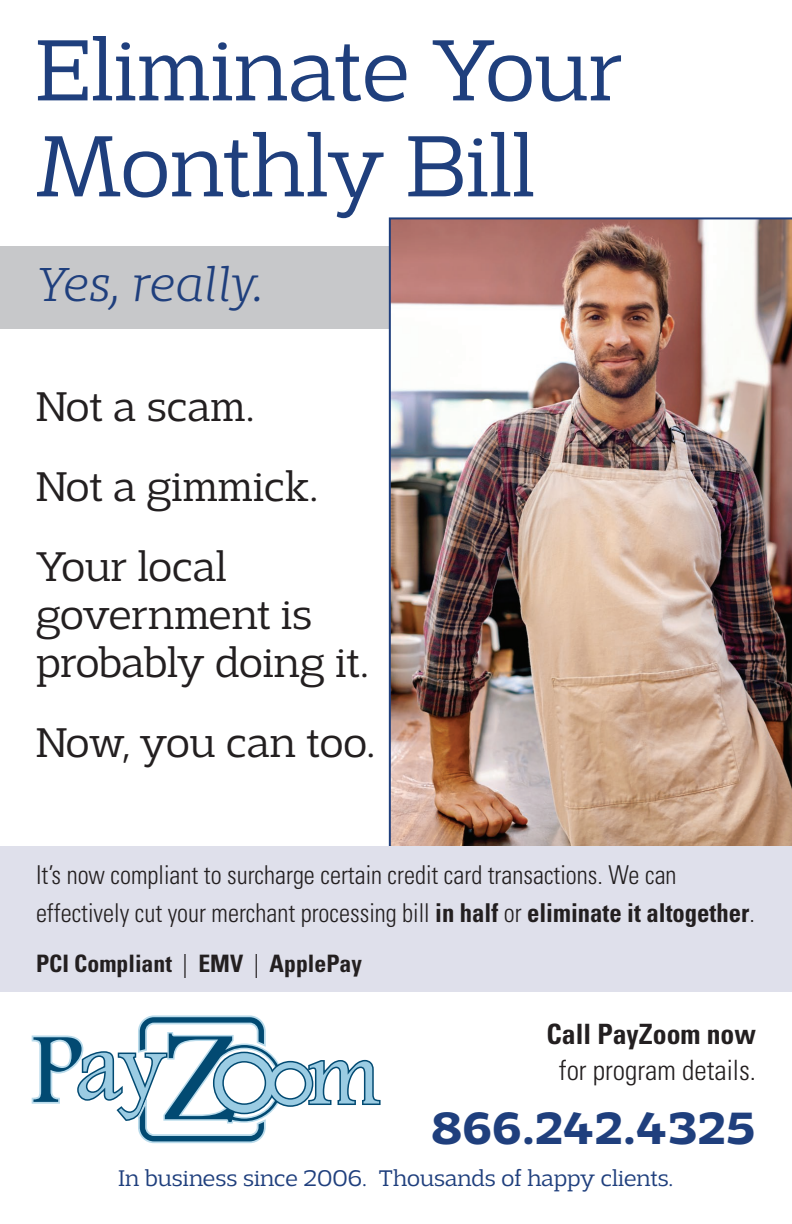
<style>
.page{position:relative;width:792px;height:1224px;background:#fff}
.page>*{position:absolute;margin:0;border:0;box-sizing:border-box;transform-origin:0 0}
.t1{font:300 92px/96px "Adria Slab";color:#1f3f7d}
.t2{font:700 48px "Adria Slab";color:#1f3f7d}
.t3{font:300 44px/80px "Adria Slab";color:#231f20}
.t4{font:italic 300 44px "Bommer Slab";letter-spacing:-.025em;color:#1f3f7d}
.t5{font:300 condensed 28px "Univers LT Std";color:#231f20}
.t6{font:700 condensed 28px "Univers LT Std";color:#231f20}
.t7{font:300 condensed 26px/38px "Univers LT Std";color:#231f20;scale:.95 1}
.t8{font:300 24px "Adria Slab";color:#1f3f7d}
.t9{font:700 condensed 24px "Univers LT Std";color:#231f20}
.s1{font-weight:700}
.s2{font-weight:300}
</style>
<div class="page">
<div style="left:0;top:246px;width:792px;height:82px;background:#c7c8ca"></div>
<img style="left:389px;top:217px;width:403px;height:630px">
<div style="left:0;top:847px;width:792px;height:145px;background:#dfe0eb"></div>
<svg style="left:31px;top:1015px;width:350px;height:129px"></svg>
<h1 class="t1" style="left:36px;top:22px;width:589px">Eliminate Your<br>Monthly Bill</h1>
<h3 class="t4" style="left:36px;top:253px;width:229px">Yes, really.</h3>
<h3 class="t3" style="left:36px;top:367px;width:284px">Not a scam.<br>Not a gimmick.<br>Your local</h3>
<h3 class="t3" style="left:36px;top:591px;width:334px;line-height:48px">government is probably doing it.</h3>
<h3 class="t3" style="left:36px;top:703px;width:341px">Now, you can too.</h3>
<p class="t7" style="left:36px;top:855px;width:758px">It’s now compliant to surcharge certain credit card transactions. We can effectively cut your merchant processing bill <span class="s1">in half</span> or <span class="s1">eliminate it altogether</span>.</p>
<p class="t9" style="left:36px;top:949px;width:328px">PCI Compliant <span class="s2">|</span> EMV <span class="s2">|</span> ApplePay</p>
<p class="t6" style="left:547px;top:1017px;width:211px">Call PayZoom now</p>
<p class="t5" style="left:559px;top:1054px;width:199px">for program details.</p>
<h2 class="t2" style="left:431px;top:1100px;width:327px">866.242.4325</h2>
<p class="t8" style="left:119px;top:1164px;width:556px">In business since 2006. Thousands of happy clients.</p>
</div>
